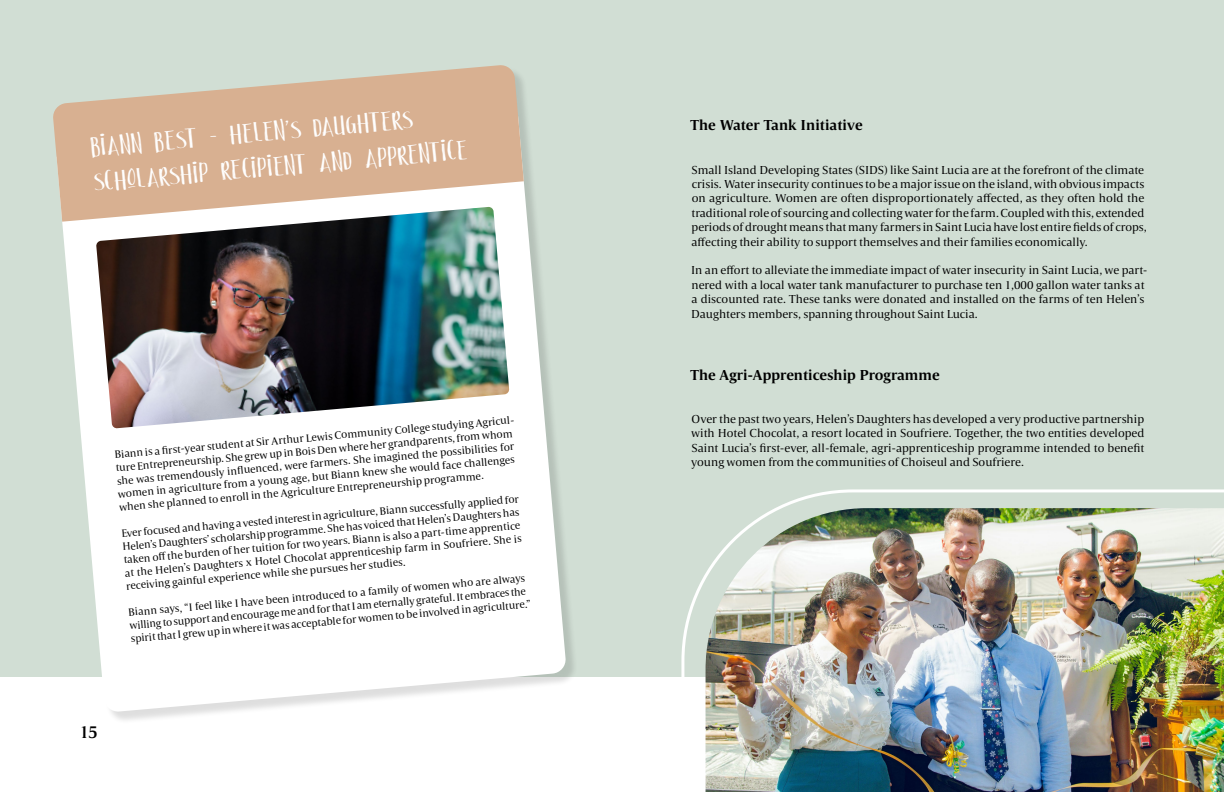
<style>
.page{position:relative;width:1224px;height:792px;background:#fff}
.page>*{position:absolute;margin:0;border:0;box-sizing:border-box;transform-origin:0 0}
.t1{font:40px/35.4px "Cloudy Monday Sans";color:#fff}
.t2{font:500 18px "Candide";color:#000}
.t3{font:700 15px "Candide";color:#000}
.t4{font:12px/14.4px "Candide";color:#000}
.t5{font:11px/13.2px "Candide";color:#000}
</style>
<div class="page">
<div style="left:0;top:0;width:1224px;height:676px;background:#d1ded4"></div>
<div style="left:55px;top:67px;width:523px;height:657px;background:#000;opacity:.13"></div>
<svg style="left:57px;top:116px;width:509px;height:596px;fill:#fff"></svg>
<svg style="left:53px;top:65px;width:471px;height:157px;background:#d9bba1"></svg>
<img style="left:96px;top:207px;width:413px;height:221px">
<img style="left:680px;top:489px;width:544px;height:303px">
<h1 class="t1" style="left:89px;top:126px;width:377px;rotate:-5deg">Biann Best - Helen’s Daughters<br>Scholarship Recipient and Apprentice</h1>
<p class="t5" style="left:114px;top:448px;width:405px;rotate:-5deg">Biann is a fi rst-year student at Sir Arthur Lewis Community College studying Agricul&shy;ture Entrepreneurship. She grew up in Bois Den where her grandparents, from whom she was tremendously infl uenced, were farmers. She imagined the possibilities for women in agriculture from a young age, but Biann knew she would face challenges when she planned to enroll in the Agriculture Entrepreneurship programme.</p>
<p class="t5" style="left:121px;top:527px;width:400px;text-align:justify;rotate:-5deg">Ever focused and having a vested interest in agriculture, Biann successfully applied for Helen’s Daughters’ scholarship programme. She has voiced that Helen’s Daughters has taken off the burden of her tuition for two years. Biann is also a part-time apprentice at the Helen’s Daughters x Hotel Chocolat apprenticeship farm in Soufriere. She is receiving gainful experience while she pursues her studies.</p>
<p class="t5" style="left:128px;top:606px;width:403px;rotate:-5deg">Biann says, “I feel like I have been introduced to a family of women who are always willing to support and encourage me and for that I am eternally grateful. It embraces the spirit that I grew up in where it was acceptable for women to be involved in agriculture.”</p>
<h2 class="t2" style="left:79px;top:721px;width:20px">15</h2>
<p class="t3" style="left:690px;top:115px;width:174px">The Water Tank Initiative</p>
<p class="t4" style="left:691px;top:162px;width:457px">Small Island Developing States (SIDS) like Saint Lucia are at the forefront of the climate crisis. Water insecurity continues to be a major issue on the island, with obvious impacts on agriculture. Women are often disproportionately affected, as they often hold the traditional role of sourcing and collecting water for the farm. Coupled with this, extended periods of drought means that many farmers in Saint Lucia have lost entire fields of crops, affecting their ability to support themselves and their families economically.</p>
<p class="t4" style="left:691px;top:263px;width:458px">In an effort to alleviate the immediate impact of water insecurity in Saint Lucia, we part&shy;nered with a local water tank manufacturer to purchase ten 1,000 gallon water tanks at a discounted rate. These tanks were donated and installed on the farms of ten Helen’s Daughters members, spanning throughout Saint Lucia.</p>
<p class="t3" style="left:690px;top:365px;width:251px">The Agri-Apprenticeship Programme</p>
<p class="t4" style="left:691px;top:411px;width:455px;text-align:justify">Over the past two years, Helen’s Daughters has developed a very productive partnership with Hotel Chocolat, a resort located in Soufriere. Together, the two entities developed Saint Lucia’s first-ever, all-female, agri-apprenticeship programme intended to benefit young women from the communities of Choiseul and Soufriere.</p>
</div>
